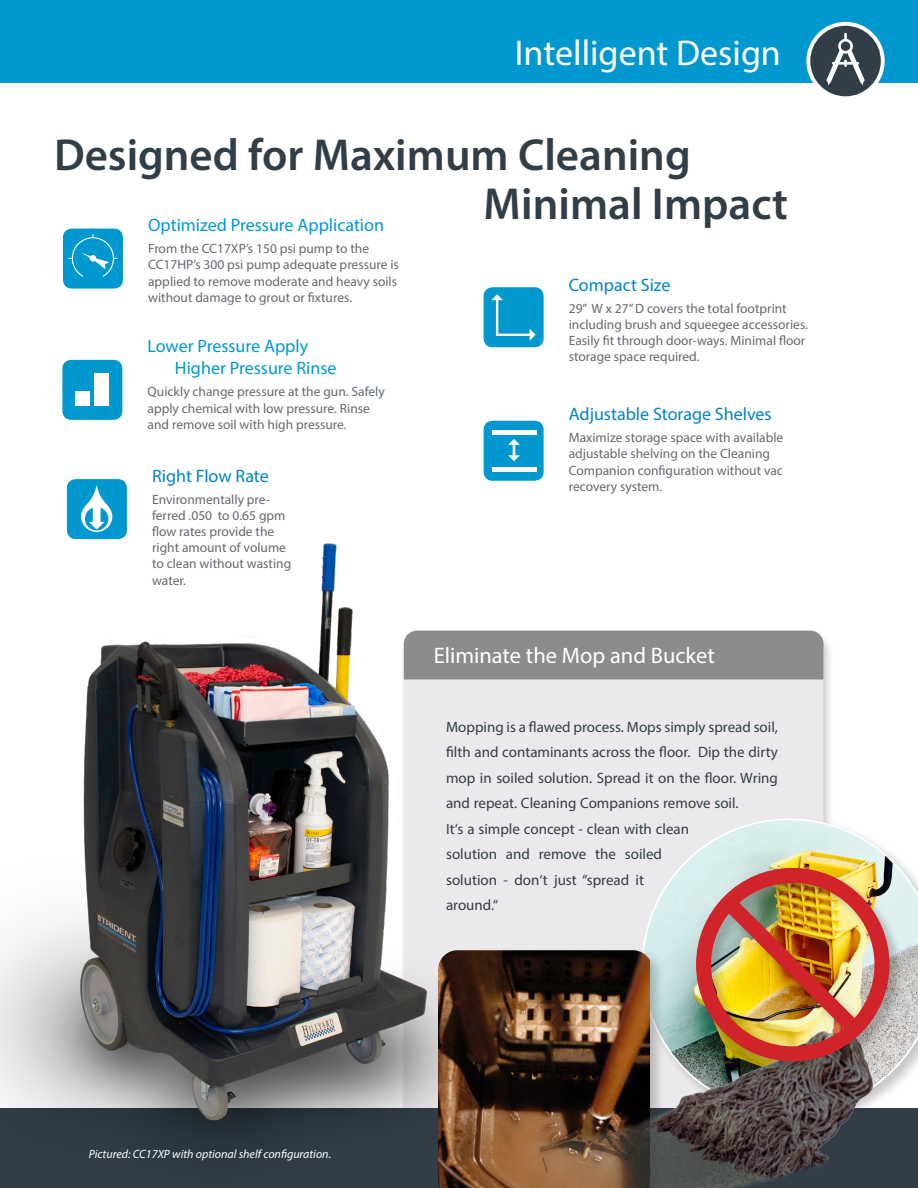
<style>
.page{position:relative;width:918px;height:1188px;background:#fff}
.page>*{position:absolute;margin:0;border:0;box-sizing:border-box;transform-origin:0 0}
.t1{font:600 45px "Myriad Pro";color:#313e48}
.t2{font:36px "Myriad Pro";color:#fff}
.t3{font:22.5px "Myriad Pro";color:#fff}
.t4{font:18px "Myriad Pro";color:#0098ce}
.t5{font:18px "Myriad Pro";color:#0083ca}
.t6{font:15px/25.5px "Myriad Pro";color:#313e48}
.t7{font:13.5px/16.2px "Myriad Pro";color:#606a72}
.t8{font:italic 12px "Myriad Pro";color:#fff}
</style>
<div class="page">
<div style="left:448px;top:679px;width:376px;height:268px;background:#ebe9eb"></div>
<div style="left:448px;top:631px;width:376px;height:48px;background:#8b8c8e"></div>
<div style="left:0;top:0;width:918px;height:83px;background:#0098ce"></div>
<svg style="left:806px;top:22px;width:79px;height:78px"></svg>
<div style="left:810px;top:26px;width:71px;height:70px;background:#313e48;border-radius:50%"></div>
<svg style="left:826px;top:33px;width:39px;height:52px"></svg>
<div style="left:63px;top:229px;width:60px;height:60px;background:#0098ce;border-radius:9px"></div>
<hr style="left:69px;top:258px;width:48px;height:1px;background:#fff">
<div style="left:72px;top:238px;width:41px;height:41px;background:#0098ce;border-radius:50%"></div>
<div style="left:72px;top:237px;width:42px;height:42px;border:1px solid #fff;border-radius:50%"></div>
<div style="left:83px;top:265px;width:20px;height:20px;background:#0098ce;border-radius:50%"></div>
<svg style="left:82px;top:253px;width:27px;height:16px"></svg>
<div style="left:67px;top:479px;width:60px;height:60px;background:#0098ce;border-radius:9px"></div>
<svg style="left:81px;top:485px;width:31px;height:31px"></svg>
<div style="left:62px;top:360px;width:60px;height:60px;background:#0098ce;border-radius:9px"></div>
<div style="left:76px;top:392px;width:14px;height:14px;background:#fff"></div>
<div style="left:95px;top:374px;width:14px;height:32px;background:#fff"></div>
<svg style="left:642px;top:818px;width:276px;height:178px"></svg>
<div style="left:434px;top:947px;width:232px;height:241px;background:#231f20;opacity:.25"></div>
<img style="left:448px;top:950px;width:202px;height:238px">
<img style="left:477px;top:996px;width:441px;height:192px">
<div style="left:695px;top:867px;width:210px;height:210px;background:#231f20;opacity:.25"></div>
<div style="left:696px;top:868px;width:193px;height:193px;border:15px solid #d1232a;border-radius:50%"></div>
<img style="left:705px;top:879px;width:170px;height:170px">
<img style="left:0;top:516px;width:448px;height:672px">
<div style="left:484px;top:287px;width:60px;height:60px;background:#0098ce;border-radius:9px"></div>
<svg style="left:491px;top:294px;width:45px;height:47px"></svg>
<div style="left:484px;top:421px;width:60px;height:60px;background:#0098ce;border-radius:9px"></div>
<svg style="left:502px;top:439px;width:23px;height:33px"></svg>
<hr style="left:492px;top:430px;width:44px;height:4px;background:#fff">
<hr style="left:492px;top:467px;width:44px;height:4px;background:#fff">
<p class="t2" style="left:515px;top:31px;width:268px">Intelligent Design</p>
<p class="t1" style="left:54px;top:127px;width:638px">Designed for Maximum Cleaning</p>
<p class="t1" style="left:484px;top:175px;width:306px">Minimal Impact</p>
<p class="t4" style="left:148px;top:214px;width:237px">Optimized Pressure Application</p>
<p class="t7" style="left:148px;top:240px;width:252px">From the CC17XP’s 150 psi pump to the CC17HP’s 300 psi pump adequate pressure is applied to remove moderate and heavy soils without damage to grout or fixtures.</p>
<p class="t5" style="left:569px;top:274px;width:103px">Compact Size</p>
<p class="t7" style="left:569px;top:300px;width:241px">29” W x 27” D covers the total footprint including brush and squeegee accessories.<br>Easily fit through door-ways. Minimal floor storage space required.</p>
<p class="t4" style="left:148px;top:335px;width:162px">Lower Pressure Apply</p>
<p class="t7" style="left:148px;top:384px;width:239px">Quickly change pressure at the gun. Safely apply chemical with low pressure. Rinse and remove soil with high pressure.</p>
<p class="t4" style="left:175px;top:357px;width:163px">Higher Pressure Rinse</p>
<p class="t5" style="left:569px;top:403px;width:205px">Adjustable Storage Shelves</p>
<p class="t7" style="left:569px;top:429px;width:216px">Maximize storage space with available</p>
<p class="t7" style="left:569px;top:445px;width:203px">adjustable shelving on the Cleaning</p>
<p class="t7" style="left:569px;top:462px;width:216px">Companion configuration without vac</p>
<p class="t7" style="left:569px;top:478px;width:95px">recovery system.</p>
<p class="t5" style="left:152px;top:465px;width:118px">Right Flow Rate</p>
<p class="t7" style="left:152px;top:491px;width:141px">Environmentally pre&shy;ferred .050 to 0.65 gpm flow rates provide the right amount of volume to clean without wasting water.</p>
<p class="t3" style="left:434px;top:642px;width:283px">Eliminate the Mop and Bucket</p>
<p class="t8" style="left:89px;top:1147px;width:244px">Pictured: CC17XP with optional shelf configuration.</p>
<p class="t6" style="left:446px;top:714px;width:333px">Mopping is a flawed process. Mops simply spread soil, filth and contaminants across the floor. Dip the dirty mop in soiled solution. Spread it on the floor. Wring and repeat. Cleaning Companions remove soil.<br>It‘s a simple concept - clean with clean<br>solution and remove the soiled<br>solution - don‘t just “spread it<br>around.“</p>
</div>
